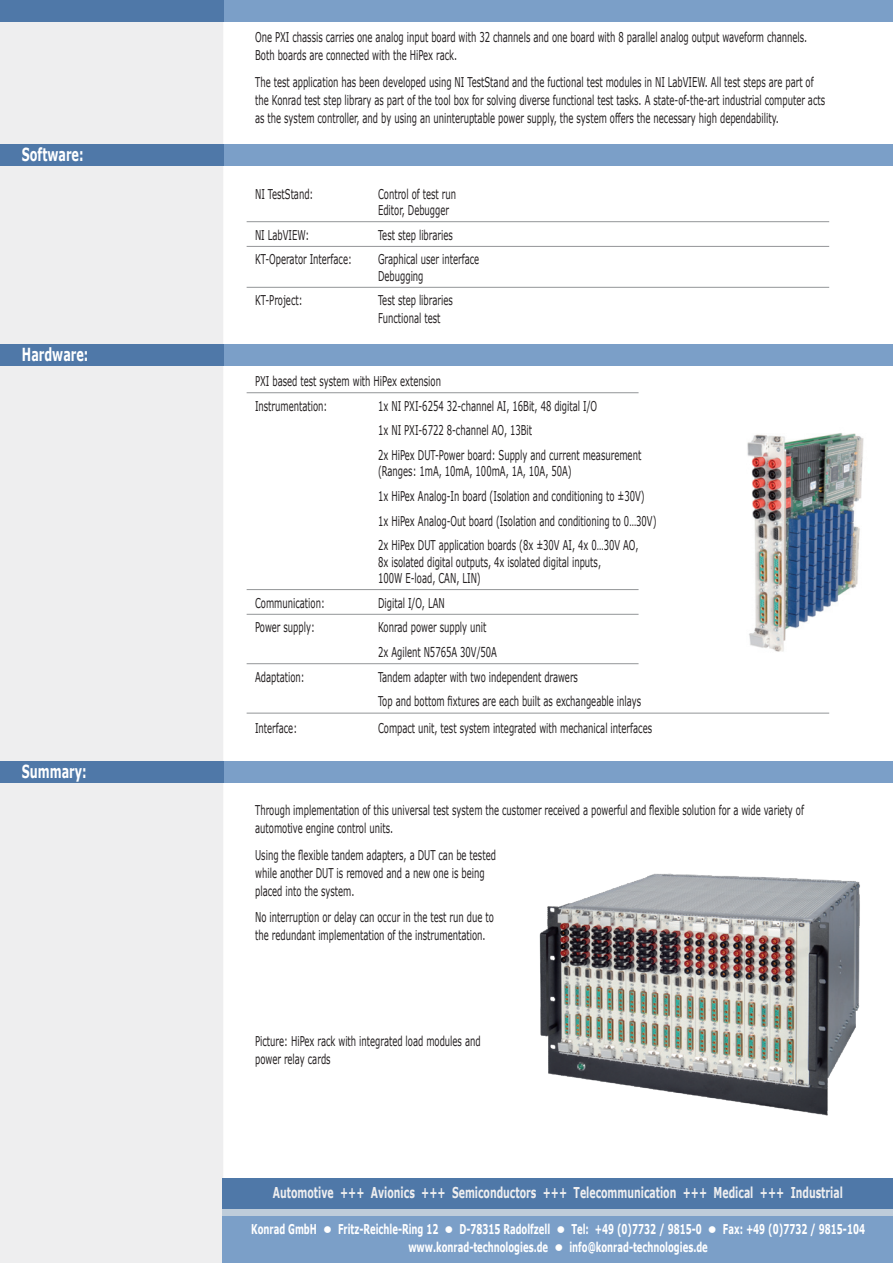
<style>
.page{position:relative;width:893px;height:1263px;background:#fff}
.page>*{position:absolute;margin:0;border:0;box-sizing:border-box;transform-origin:0 0}
.t1{font:700 18px "Verdana";color:#fff;scale:.62 1}
.t2{font:700 15px "Verdana";color:#eeeeef;scale:.62 1}
.t3{font:13.5px/18px "Verdana";color:#231f20;scale:.62 1}
.t4{font:700 13.5px/18px "Verdana";color:#fff;text-align:center;scale:.62 1}
</style>
<div class="page">
<div style="left:1px;top:1px;width:221px;height:1261px;background:#eeeeef"></div>
<div style="left:0;top:0;width:223px;height:1263px;border:2px solid #eeeeef"></div>
<div style="left:223px;top:1216px;width:670px;height:47px;background:#7b9fc8"></div>
<div style="left:223px;top:1181px;width:670px;height:34px;background:linear-gradient(to right,#beccda,#beccda)"></div>
<div style="left:223px;top:1178px;width:670px;height:30px;background:#4f78a8"></div>
<hr style="left:247px;top:221px;width:582px;height:1px;background:#939598">
<hr style="left:247px;top:246px;width:582px;height:1px;background:#939598">
<hr style="left:247px;top:287px;width:582px;height:1px;background:#939598">
<hr style="left:247px;top:392px;width:392px;height:1px;background:#939598">
<hr style="left:247px;top:589px;width:392px;height:1px;background:#939598">
<hr style="left:247px;top:614px;width:392px;height:1px;background:#939598">
<hr style="left:247px;top:663px;width:392px;height:1px;background:#939598">
<hr style="left:247px;top:713px;width:582px;height:1px;background:#939598">
<div style="left:213px;top:144px;width:680px;height:21px;background:#7b9fc8"></div>
<div style="left:0;top:144px;width:223px;height:21px;background:#4f78a8"></div>
<div style="left:213px;top:344px;width:680px;height:21px;background:#7b9fc8"></div>
<div style="left:0;top:344px;width:223px;height:21px;background:#4f78a8"></div>
<div style="left:213px;top:761px;width:680px;height:21px;background:#7b9fc8"></div>
<div style="left:0;top:761px;width:223px;height:21px;background:#4f78a8"></div>
<div style="left:214px;top:0;width:679px;height:21px;background:#7b9fc8"></div>
<div style="left:0;top:0;width:224px;height:21px;background:#4f78a8"></div>
<img style="left:539px;top:873px;width:321px;height:243px">
<img style="left:747px;top:433px;width:117px;height:219px">
<h1 class="t1" style="left:22px;top:143px;width:101px">Software:</h1>
<h1 class="t1" style="left:22px;top:343px;width:109px">Hardware:</h1>
<h1 class="t1" style="left:22px;top:760px;width:106px">Summary:</h1>
<p class="t3" style="left:255px;top:28px;width:892px">One PXI chassis carries one analog input board with 32 channels and one board with 8 parallel analog output waveform channels.<br>Both boards are connected with the HiPex rack.</p>
<p class="t3" style="left:255px;top:73px;width:921px">The test application has been developed using NI TestStand and the fuctional test modules in NI LabVIEW. All test steps are part of the Konrad test step library as part of the tool box for solving diverse functional test tasks. A state-of-the-art industrial computer acts as the system controller, and by using an uninteruptable power supply, the system offers the necessary high dependability.</p>
<p class="t3" style="left:255px;top:184px;width:96px">NI TestStand:</p>
<p class="t3" style="left:378px;top:185px;width:127px;line-height:16.2px">Control of test run<br>Editor, Debugger</p>
<p class="t3" style="left:255px;top:225px;width:89px">NI LabVIEW:</p>
<p class="t3" style="left:378px;top:225px;width:122px">Test step libraries</p>
<p class="t3" style="left:255px;top:250px;width:158px">KT-Operator Interface:</p>
<p class="t3" style="left:378px;top:251px;width:165px;line-height:16.2px">Graphical user interface<br>Debugging</p>
<p class="t3" style="left:255px;top:291px;width:78px">KT-Project:</p>
<p class="t3" style="left:378px;top:291px;width:122px">Test step libraries<br>Functional test</p>
<p class="t3" style="left:255px;top:368px;width:301px;line-height:24.8px">PXI based test system with HiPex extension<br>Instrumentation:</p>
<p class="t3" style="left:378px;top:393px;width:426px;line-height:24.8px">1x NI PXI-6254 32-channel AI, 16Bit, 48 digital I/O<br>1x NI PXI-6722 8-channel AO, 13Bit<br>2x HiPex DUT-Power board: Supply and current measurement</p>
<p class="t3" style="left:378px;top:459px;width:451px;line-height:24.8px">(Ranges: 1mA, 10mA, 100mA, 1A, 10A, 50A)<br>1x HiPex Analog-In board (Isolation and conditioning to ±30V)<br>1x HiPex Analog-Out board (Isolation and conditioning to 0…30V)<br>2x HiPex DUT application boards (8x ±30V AI, 4x 0…30V AO,</p>
<p class="t3" style="left:378px;top:553px;width:361px;line-height:16.2px">8x isolated digital outputs, 4x isolated digital inputs,<br>100W E-load, CAN, LIN)</p>
<p class="t3" style="left:255px;top:593px;width:114px">Communication:</p>
<p class="t3" style="left:378px;top:593px;width:109px">Digital I/O, LAN</p>
<p class="t3" style="left:255px;top:618px;width:98px">Power supply:</p>
<p class="t3" style="left:378px;top:614px;width:193px;line-height:24.8px">Konrad power supply unit<br>2x Agilent N5765A 30V/50A</p>
<p class="t3" style="left:255px;top:667px;width:82px">Adaptation:</p>
<p class="t3" style="left:378px;top:664px;width:426px;line-height:24.8px">Tandem adapter with two independent drawers<br>Top and bottom fixtures are each built as exchangeable inlays</p>
<p class="t3" style="left:255px;top:718px;width:69px">Interface:</p>
<p class="t3" style="left:378px;top:718px;width:444px">Compact unit, test system integrated with mechanical interfaces</p>
<p class="t3" style="left:255px;top:801px;width:887px">Through implementation of this universal test system the customer received a powerful and flexible solution for a wide variety of automotive engine control units.</p>
<p class="t3" style="left:255px;top:845px;width:390px">Using the flexible tandem adapters, a DUT can be tested while another DUT is removed and a new one is being placed into the system.</p>
<p class="t3" style="left:255px;top:908px;width:387px">No interruption or delay can occur in the test run due to the redundant implementation of the instrumentation.</p>
<p class="t3" style="left:255px;top:1032px;width:365px">Picture: HiPex rack with integrated load modules and power relay cards</p>
<p class="t2" style="left:273px;top:1183px;width:921px">Automotive +++ Avionics +++ Semiconductors +++ Telecommunication +++ Medical +++ Industrial</p>
<p class="t4" style="left:251px;top:1219px;width:991px">Konrad GmbH • Fritz-Reichle-Ring 12 • D-78315 Radolfzell • Tel: +49 (0)7732 / 9815-0 • Fax: +49 (0)7732 / 9815-104 www.konrad-technologies.de • info@konrad-technologies.de</p>
</div>
